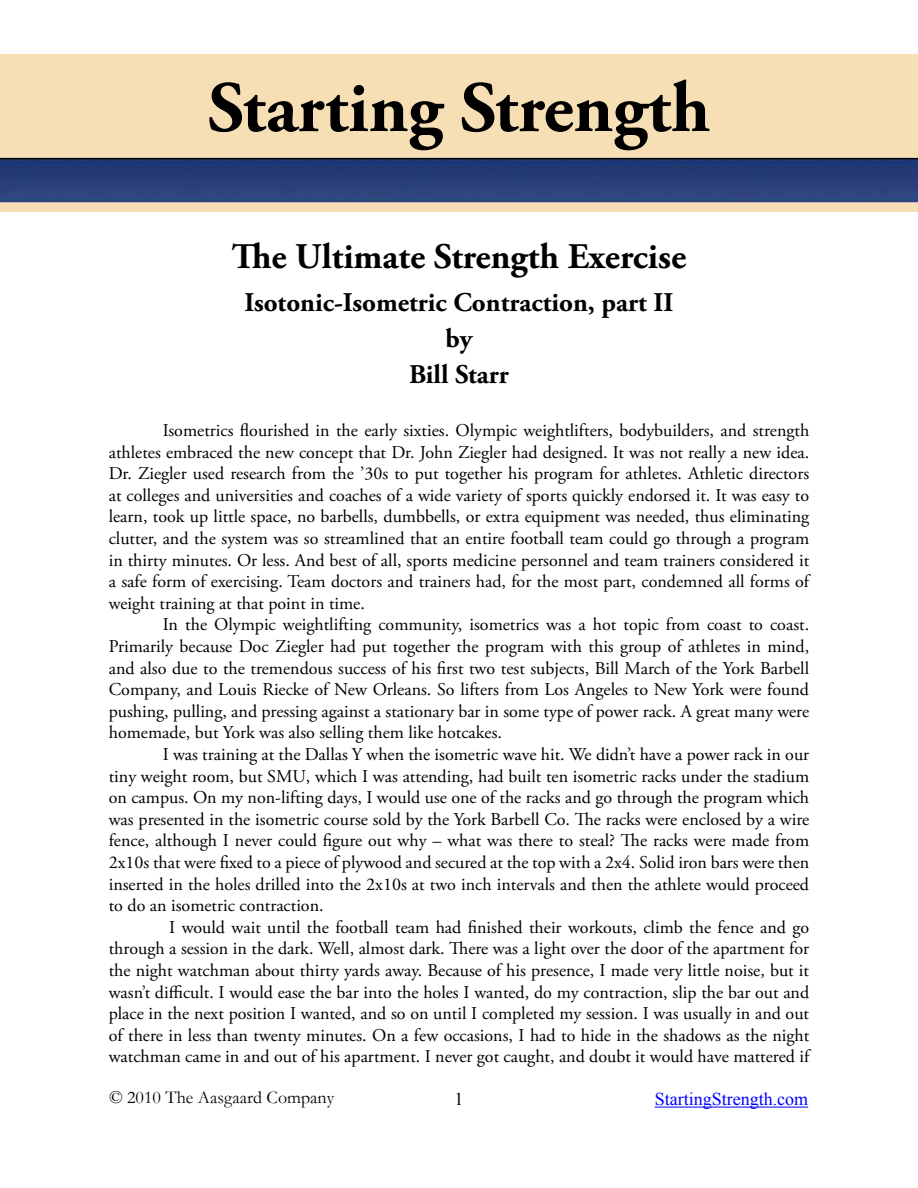
<style>
.page{position:relative;width:918px;height:1188px;background:#fff}
.page>*{position:absolute;margin:0;border:0;box-sizing:border-box;transform-origin:0 0}
.t1{font:700 72px "Adobe Garamond Pro";color:#000}
.t2{font:700 36px "Adobe Garamond Pro";color:#000}
.t3{font:700 27px/36px "Adobe Garamond Pro";color:#000;text-align:center}
.t4{font:18px/21.6px "Adobe Garamond Pro";color:#000;text-align:justify}
.t5{font:18px "Garamond";color:#000}
.t6{font:18px "Times New Roman";color:#00f}
.t7{font:18px "Times New Roman";color:#000}
</style>
<div class="page">
<img style="left:1px;top:54px;width:916px;height:158px">
<hr style="left:655px;top:1107px;width:153px;height:1px;background:#00f">
<h1 class="t1" style="left:208px;top:66px;width:504px">Starting Strength</h1>
<h2 class="t2" style="left:232px;top:235px;width:456px">The Ultimate Strength Exercise</h2>
<h3 class="t3" style="left:245px;top:285px;width:430px">Isotonic-Isometric Contraction, part II by<br>Bill Starr</h3>
<p class="t4" style="left:109px;top:420px;width:702px;text-indent:54px">Isometrics flourished in the early sixties. Olympic weightlifters, bodybuilders, and strength athletes embraced the new concept that Dr. John Ziegler had designed. It was not really a new idea.<br>Dr. Ziegler used research from the ’30s to put together his program for athletes. Athletic directors at colleges and universities and coaches of a wide variety of sports quickly endorsed it. It was easy to learn, took up little space, no barbells, dumbbells, or extra equipment was needed, thus eliminating clutter, and the system was so streamlined that an entire football team could go through a program in thirty minutes. Or less. And best of all, sports medicine personnel and team trainers considered it a safe form of exercising. Team doctors and trainers had, for the most part, condemned all forms of weight training at that point in time.</p>
<p class="t4" style="left:109px;top:615px;width:702px;text-indent:54px">In the Olympic weightlifting community, isometrics was a hot topic from coast to coast.<br>Primarily because Doc Ziegler had put together the program with this group of athletes in mind, and also due to the tremendous success of his first two test subjects, Bill March of the York Barbell Company, and Louis Riecke of New Orleans. So lifters from Los Angeles to New York were found pushing, pulling, and pressing against a stationary bar in some type of power rack. A great many were homemade, but York was also selling them like hotcakes.</p>
<p class="t4" style="left:109px;top:744px;width:702px;text-indent:54px">I was training at the Dallas Y when the isometric wave hit. We didn’t have a power rack in our tiny weight room, but SMU, which I was attending, had built ten isometric racks under the stadium on campus. On my non-lifting days, I would use one of the racks and go through the program which was presented in the isometric course sold by the York Barbell Co. The racks were enclosed by a wire fence, although I never could figure out why – what was there to steal? The racks were made from 2x10s that were fixed to a piece of plywood and secured at the top with a 2x4. Solid iron bars were then inserted in the holes drilled into the 2x10s at two inch intervals and then the athlete would proceed to do an isometric contraction.</p>
<p class="t4" style="left:109px;top:917px;width:702px;text-indent:60px">I would wait until the football team had finished their workouts, climb the fence and go through a session in the dark. Well, almost dark. There was a light over the door of the apartment for the night watchman about thirty yards away. Because of his presence, I made very little noise, but it wasn’t difficult. I would ease the bar into the holes I wanted, do my contraction, slip the bar out and place in the next position I wanted, and so on until I completed my session. I was usually in and out of there in less than twenty minutes. On a few occasions, I had to hide in the shadows as the night watchman came in and out of his apartment. I never got caught, and doubt it would have mattered if</p>
<p class="t5" style="left:109px;top:1085px;width:227px">© 2010 The Aasgaard Company</p>
<p class="t6" style="left:655px;top:1087px;width:155px">StartingStrength.com</p>
<p class="t7" style="left:454px;top:1087px;width:10px">1</p>
</div>
